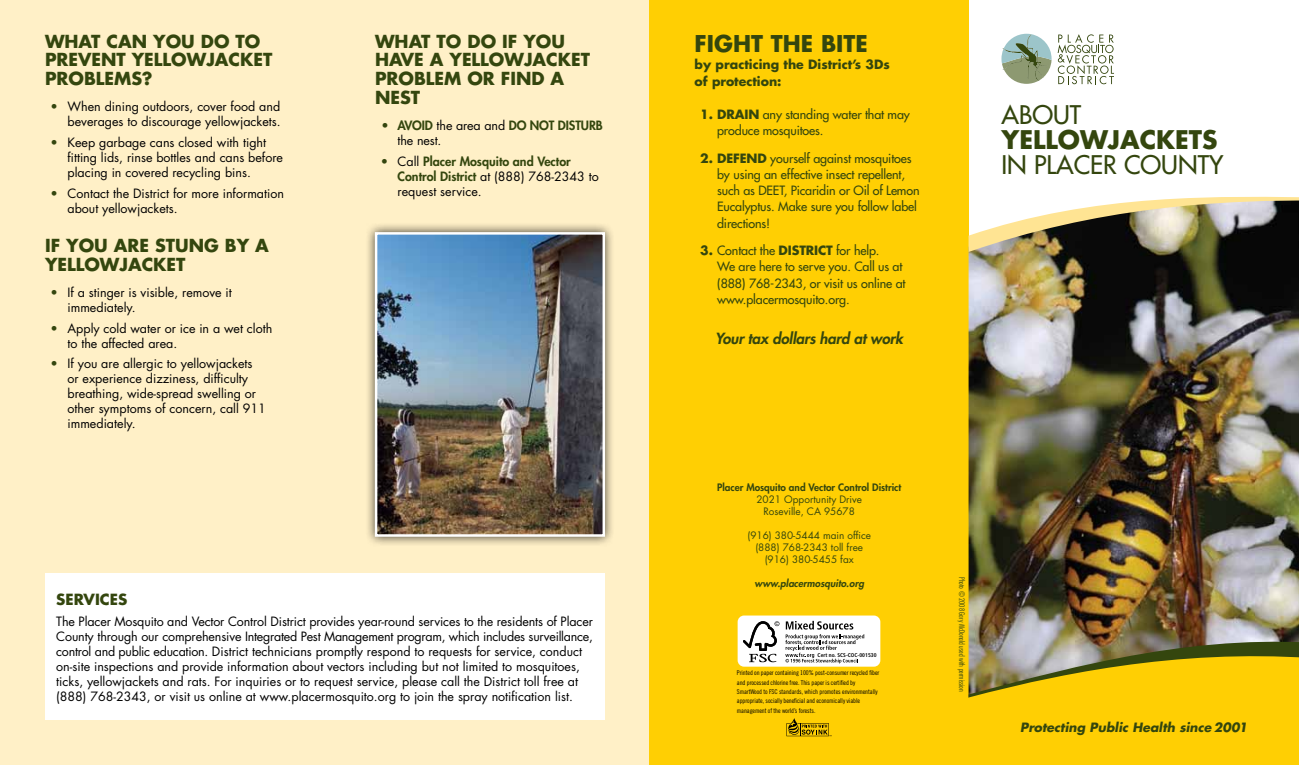
<style>
.page{position:relative;width:1299px;height:765px;background:#fff}
.page>*{position:absolute;margin:0;border:0;box-sizing:border-box;transform-origin:0 0}
.t1{font:25px "Futura";color:#34460e}
.t2{font:700 25px "Futura";color:#34460e}
.t3{font:700 22.5px "Futura";color:#34460e}
.t4{font:700 17.5px/18.8px "Futura";color:#34460e}
.t5{font:italic 800 15px "Futura";letter-spacing:-.01em;color:#34460e}
.t6{font:700 15px "Futura";color:#34460e}
.t7{font:12.5px/15px "Futura";color:#000}
.t8{font:12.5px/16.2px "Futura";letter-spacing:-.01em;color:#34460e}
.t9{font:800 12.5px/15px "Futura";color:#34460e}
.t10{font:700 12.5px/17px "Futura";color:#34460e}
.t11{font:italic 700 12.5px "Futura";color:#34460e}
.t12{font:10px/12px "Futura";color:#34460e;text-align:center}
.t13{font:800 10px "Futura";color:#34460e}
.t14{font:italic 800 10px "Futura";color:#34460e}
.t15{font:300 condensed 7.5px "Futura";color:#34460e}
.t16{font:6.62px/9.2px "Trade Gothic LT Std Cn 18";letter-spacing:-.01em;color:#000}
.t17{font:700 condensed 5.5px "Frutiger";letter-spacing:.01em;color:#000}
.s1{color:#34460e}
.s2{font-weight:700;color:#34460e}
.s3{font-weight:800;color:#34460e}
.s4{font-weight:400}
.s5{font-weight:400;color:#000}
.s6{font-weight:700}
</style>
<div class="page">
<div style="left:0;top:0;width:649px;height:765px;background:#fff0c7"></div>
<div style="left:649px;top:0;width:319px;height:765px;background:#ffcf03"></div>
<img style="left:968px;top:252px;width:331px;height:380px">
<img style="left:968px;top:632px;width:331px;height:15px">
<svg style="left:968px;top:647px;width:331px;height:118px;background:#e6bf13"></svg>
<svg style="left:1057px;top:34px;width:57px;height:50px"></svg>
<svg style="left:1001px;top:34px;width:50px;height:50px"></svg>
<img style="left:968px;top:193px;width:331px;height:59px">
<div style="left:45px;top:574px;width:559px;height:146px;background:#fff"></div>
<div style="left:364px;top:222px;width:251px;height:324px;background:#000;opacity:.75"></div>
<img style="left:374px;top:231px;width:232px;height:307px">
<div style="left:737px;top:616px;width:143px;height:51px;background:#fff;border-radius:6px"></div>
<svg style="left:743px;top:621px;width:36px;height:41px"></svg>
<svg style="left:785px;top:621px;width:79px;height:42px"></svg>
<svg style="left:786px;top:718px;width:45px;height:18px"></svg>
<h3 class="t4" style="left:45px;top:32px;width:76px">WHAT CAN</h3>
<h3 class="t4" style="left:153px;top:32px;width:96px">YOU DO TO</h3>
<h3 class="t4" style="left:45px;top:50px;width:59px">PREVENT</h3>
<h3 class="t4" style="left:132px;top:50px;width:13px">YELLOWJACKET</h3>
<h3 class="t4" style="left:45px;top:69px;width:24px">PROBLE</h3>
<h3 class="t4" style="left:114px;top:69px;width:40px">MS?</h3>
<p class="t7" style="left:51px;top:100px;width:232px;text-align:right"><span class="s1">•</span> When dining outdoors, cover food and beverages to discourage yellowjackets.</p>
<p class="t7" style="left:68px;top:135px;width:217px;text-indent:-17px"><span class="s1">•</span> Keep garbage cans closed with tight fitting lids, rinse bottles and cans before placing in covered recycling bins.</p>
<p class="t7" style="left:68px;top:186px;width:218px;text-indent:-17px"><span class="s1">•</span> Contact the District for more information about yellowjackets.</p>
<h3 class="t4" style="left:45px;top:236px;width:82px">IFYOU ARE</h3>
<h3 class="t4" style="left:155px;top:236px;width:114px">STUNG BY A</h3>
<h3 class="t4" style="left:45px;top:255px;width:13px">YELLOWJACKET</h3>
<p class="t7" style="left:68px;top:285px;width:166px;text-indent:-17px"><span class="s1">•</span> If a stinger is visible, remove it immediately.</p>
<p class="t7" style="left:68px;top:321px;width:206px;text-indent:-17px"><span class="s1">•</span> Apply cold water or ice in a wet cloth to the affected area.</p>
<p class="t7" style="left:68px;top:356px;width:200px;text-indent:-17px"><span class="s1">•</span> If you are allergic to yellowjackets or experience dizziness, difficulty breathing, wide-spread swelling or other symptoms of concern, call 911 immediately.</p>
<h3 class="t4" style="left:375px;top:32px;width:191px">WHAT TO DO IFYOU<br>HAVE A YELLOWJACKET<br>PROBLE</h3>
<h3 class="t4" style="left:444px;top:69px;width:120px">M OR FIND A</h3>
<h3 class="t4" style="left:375px;top:88px;width:12px">NEST</h3>
<p class="t7" style="left:398px;top:118px;width:207px;text-indent:-17px"><span class="s2">•</span> <span class="s3">AVOID</span> the area and <span class="s3">DO NOT DISTURB </span>the nest.</p>
<p class="t9" style="left:398px;top:154px;width:203px;text-indent:-17px"><span class="s4">•</span> <span class="s5">Call</span> Placer Mosquito and Vector<br>Control District <span class="s5">at (888) 768-2343 to request service.</span></p>
<p class="t6" style="left:56px;top:589px;width:54px">SERVICES</p>
<p class="t7" style="left:56px;top:614px;width:538px">The Placer Mosquito and Vector Control District provides year-round services to the residents of Placer County through our comprehensive Integrated Pest Management program, which includes surveillance, control and public education. District technicians promptly respond to requests for service, conduct on-site inspections and provide information about vectors including but not limited to mosquitoes, ticks, yellowjackets and rats. For inquiries or to request service, please call the District toll free at (888) 768-2343, or visit us online at www.placermosquito.org to join the spray notification list.</p>
<h2 class="t3" style="left:694px;top:28px;width:162px">FIGHT THE BITE</h2>
<p class="t10" style="left:694px;top:55px;width:197px">BY PRACTICING THE DISTRICT’S 3DS<br>OF PROTECTION:</p>
<p class="t8" style="left:717px;top:106px;width:194px;text-indent:-17px"><span class="s6">1. DRAIN</span> any standing water that may produce mosquitoes.</p>
<p class="t8" style="left:717px;top:150px;width:204px;text-indent:-17px"><span class="s6">2. DEFEND</span> yourself against mosquitoes by using an effective insect repellent, such as DEET, Picaridin or Oil of Lemon Eucalyptus. Make sure you follow label directions!</p>
<p class="t8" style="left:717px;top:242px;width:190px;text-indent:-17px"><span class="s6">3.</span> Contact the <span class="s6">DISTRICT</span> for help.<br>We are here to serve you. Call us at (888) 768-2343, or visit us online at www.placermosquito.org.</p>
<p class="t5" style="left:715px;top:329px;width:189px">Your tax dollars hard at work</p>
<h1 class="t1" style="left:1001px;top:99px;width:81px">ABOUT</h1>
<h1 class="t2" style="left:1001px;top:123px;width:218px">YELLOWJACKETS</h1>
<h1 class="t1" style="left:1001px;top:149px;width:141px">in Placer Cou</h1>
<h1 class="t1" style="left:1178px;top:149px;width:45px">nty</h1>
<p class="t13" style="left:717px;top:481px;width:185px">Placer Mosquito and Vector Control District</p>
<p class="t12" style="left:756px;top:493px;width:107px">2021 Opportunity Drive<br>Roseville, CA 95678</p>
<p class="t12" style="left:747px;top:529px;width:125px">(916) 380-5444 main office (888) 768-2343 toll free (916) 380-5455 fax</p>
<p class="t14" style="left:754px;top:577px;width:111px">www.placermosquito.org</p>
<p class="t17" style="left:817px;top:652px;width:61px">Cert no. SCS-COC-001530</p>
<p class="t16" style="left:737px;top:668px;width:144px">Printed on paper containing 100% post-consumer recycled fiber and processed chlorine free. This paper is certified by SmartWood to FSC standards, which promotes environmentally appropriate, socially beneficial and economically viable management of the world’s forests.</p>
<p class="t15" style="left:966px;top:577px;width:116px;rotate:90deg">Photo © 2008 Gary McDonald used with permission</p>
<p class="t11" style="left:1020px;top:719px;width:229px">Protecting Public Health since 2001</p>
</div>
